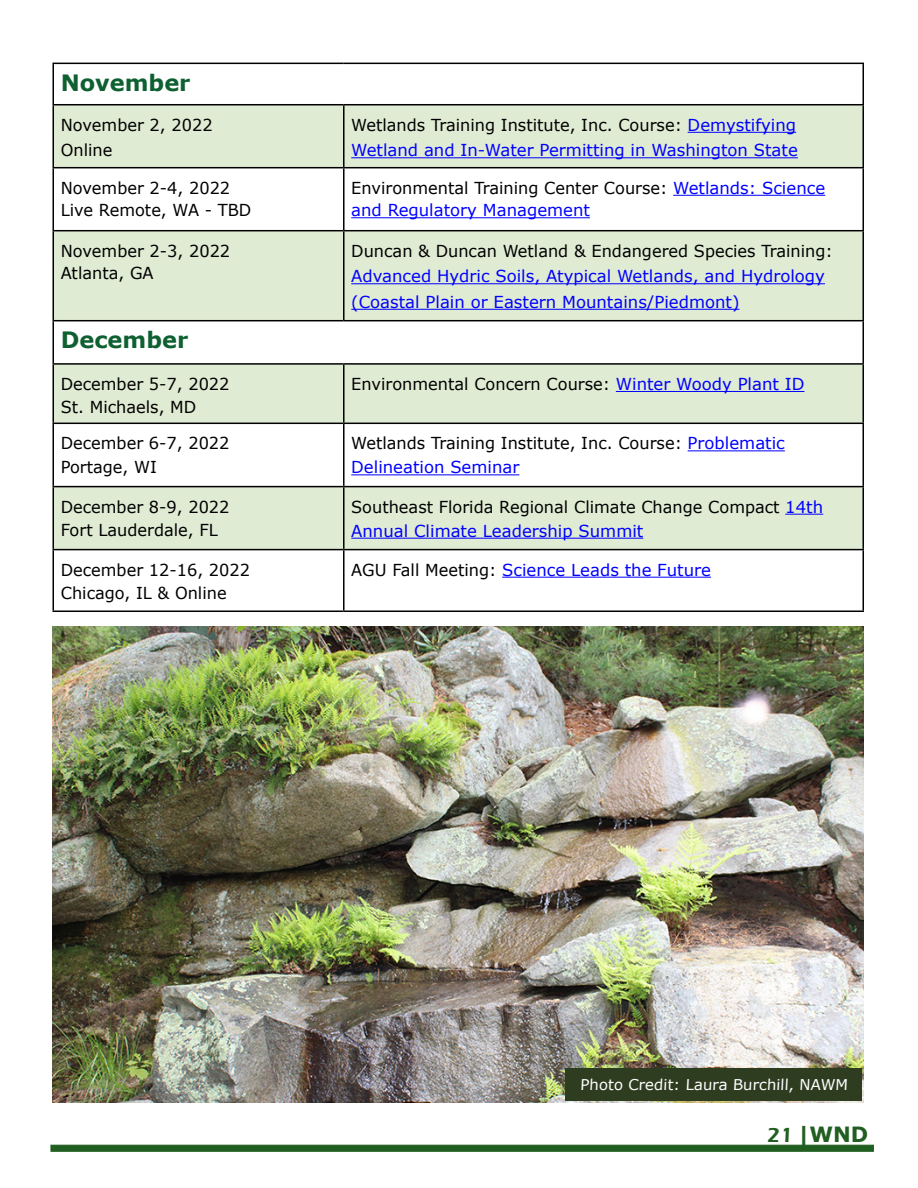
<style>
.page{position:relative;width:918px;height:1188px;background:#fff}
.page>*{position:absolute;margin:0;border:0;box-sizing:border-box;transform-origin:0 0}
.t1{font:700 22.5px "Verdana";color:#0e6031}
.t2{font:700 21px "Verdana";color:#215e21}
.t3{font:16.5px/23.2px "Verdana";color:#000}
.t4{font:16.5px/25.5px "Verdana";color:#00f}
.t5{font:14.85px "Verdana";color:#fff}
.s1{color:#000}
.s2{color:#00f}
.s3{font-family:"Eras ITC";font-weight:600}
</style>
<div class="page">
<div style="left:50px;top:1145px;width:824px;height:7px;background:#215e21;border:1px solid #215e21"></div>
<svg style="left:54px;top:105px;width:808px;height:444px;fill:#e0ebd3"></svg>
<hr style="left:52px;top:63px;width:292px;height:1px;background:#000">
<hr style="left:52px;top:64px;width:2px;height:40px;background:#000">
<hr style="left:344px;top:63px;width:520px;height:1px;background:#000">
<hr style="left:862px;top:64px;width:2px;height:40px;background:#000">
<hr style="left:52px;top:104px;width:292px;height:1px;background:#000">
<hr style="left:52px;top:105px;width:2px;height:62px;background:#000">
<hr style="left:344px;top:104px;width:520px;height:1px;background:#000">
<hr style="left:343px;top:105px;width:2px;height:62px;background:#000">
<hr style="left:862px;top:105px;width:2px;height:62px;background:#000">
<hr style="left:52px;top:167px;width:292px;height:1px;background:#000">
<hr style="left:52px;top:168px;width:2px;height:62px;background:#000">
<hr style="left:344px;top:167px;width:520px;height:1px;background:#000">
<hr style="left:343px;top:168px;width:2px;height:62px;background:#000">
<hr style="left:862px;top:168px;width:2px;height:62px;background:#000">
<hr style="left:52px;top:230px;width:292px;height:1px;background:#000">
<hr style="left:52px;top:231px;width:2px;height:89px;background:#000">
<hr style="left:344px;top:230px;width:520px;height:1px;background:#000">
<hr style="left:343px;top:231px;width:2px;height:89px;background:#000">
<hr style="left:862px;top:231px;width:2px;height:89px;background:#000">
<hr style="left:52px;top:320px;width:292px;height:1px;background:#000">
<hr style="left:52px;top:321px;width:2px;height:42px;background:#000">
<hr style="left:344px;top:320px;width:520px;height:1px;background:#000">
<hr style="left:862px;top:321px;width:2px;height:42px;background:#000">
<hr style="left:52px;top:363px;width:292px;height:2px;background:#000">
<hr style="left:52px;top:365px;width:2px;height:58px;background:#000">
<hr style="left:344px;top:363px;width:520px;height:2px;background:#000">
<hr style="left:343px;top:365px;width:2px;height:58px;background:#000">
<hr style="left:862px;top:365px;width:2px;height:58px;background:#000">
<hr style="left:52px;top:423px;width:292px;height:1px;background:#000">
<hr style="left:52px;top:424px;width:2px;height:62px;background:#000">
<hr style="left:344px;top:423px;width:520px;height:1px;background:#000">
<hr style="left:343px;top:424px;width:2px;height:62px;background:#000">
<hr style="left:862px;top:424px;width:2px;height:62px;background:#000">
<hr style="left:52px;top:486px;width:292px;height:1px;background:#000">
<hr style="left:52px;top:487px;width:2px;height:62px;background:#000">
<hr style="left:344px;top:486px;width:520px;height:1px;background:#000">
<hr style="left:343px;top:487px;width:2px;height:62px;background:#000">
<hr style="left:862px;top:487px;width:2px;height:62px;background:#000">
<hr style="left:52px;top:549px;width:292px;height:1px;background:#000">
<hr style="left:52px;top:550px;width:2px;height:60px;background:#000">
<hr style="left:344px;top:549px;width:520px;height:1px;background:#000">
<hr style="left:343px;top:550px;width:2px;height:60px;background:#000">
<hr style="left:862px;top:550px;width:2px;height:60px;background:#000">
<hr style="left:52px;top:610px;width:292px;height:2px;background:#000">
<hr style="left:344px;top:610px;width:520px;height:2px;background:#000">
<hr style="left:688px;top:132px;width:108px;height:1px;background:#00f">
<hr style="left:351px;top:157px;width:447px;height:1px;background:#00f">
<hr style="left:673px;top:195px;width:152px;height:1px;background:#00f">
<hr style="left:351px;top:217px;width:239px;height:1px;background:#00f">
<hr style="left:351px;top:283px;width:474px;height:1px;background:#00f">
<hr style="left:351px;top:309px;width:388px;height:1px;background:#00f">
<hr style="left:616px;top:391px;width:188px;height:1px;background:#00f">
<hr style="left:688px;top:450px;width:97px;height:1px;background:#00f">
<hr style="left:351px;top:474px;width:168px;height:1px;background:#00f">
<hr style="left:785px;top:514px;width:38px;height:1px;background:#00f">
<hr style="left:351px;top:538px;width:292px;height:1px;background:#00f">
<hr style="left:502px;top:577px;width:209px;height:1px;background:#00f">
<img style="left:52px;top:626px;width:812px;height:476px">
<div style="left:566px;top:1068px;width:296px;height:32px;background:#2e3c20"></div>
<h1 class="t1" style="left:61px;top:67px;width:131px">November</h1>
<p class="t3" style="left:61px;top:112px;width:153px;line-height:24.8px">November 2, 2022<br>Online</p>
<p class="t4" style="left:351px;top:112px;width:448px"><span class="s1">Wetlands Training Institute, Inc. Course:</span> Demystifying<br>Wetland and In-Water Permitting in Washington State</p>
<p class="t3" style="left:61px;top:177px;width:192px;line-height:21.8px">November 2-4, 2022<br>Live Remote, WA - TBD</p>
<p class="t4" style="left:351px;top:176px;width:475px;line-height:22.5px"><span class="s1">Environmental Training Center Course:</span> Wetlands: Science and Regulatory Management</p>
<p class="t3" style="left:61px;top:240px;width:171px;line-height:21.8px">November 2-3, 2022<br>Atlanta, GA</p>
<p class="t3" style="left:351px;top:239px;width:483px">Duncan &amp; Duncan Wetland &amp; Endangered Species Training:</p>
<p class="t4" style="left:351px;top:263px;width:475px">Advanced Hydric Soils, Atypical Wetlands, and Hydrology (Coastal Plain or Eastern Mountains/Piedmont)</p>
<h1 class="t1" style="left:61px;top:324px;width:129px">December</h1>
<p class="t3" style="left:61px;top:372px;width:170px">December 5-7, 2022<br>St. Michaels, MD</p>
<p class="t3" style="left:351px;top:372px;width:455px">Environmental Concern Course: <span class="s2">Winter Woody Plant ID</span></p>
<p class="t3" style="left:61px;top:432px;width:170px">December 6-7, 2022<br>Portage, WI</p>
<p class="t3" style="left:351px;top:431px;width:435px;line-height:24px">Wetlands Training Institute, Inc. Course: <span class="s2">Problematic<br>Delineation Seminar</span></p>
<p class="t3" style="left:61px;top:495px;width:170px">December 8-9, 2022<br>Fort Lauderdale, FL</p>
<p class="t3" style="left:351px;top:495px;width:473px;line-height:24px">Southeast Florida Regional Climate Change Compact <span class="s2">14th<br>Annual Climate Leadership Summit</span></p>
<p class="t3" style="left:61px;top:558px;width:191px">December 12-16, 2022<br>Chicago, IL &amp; Online</p>
<p class="t4" style="left:351px;top:557px;width:361px"><span class="s1">AGU Fall Meeting:</span> Science Leads the Future</p>
<p class="t5" style="left:580px;top:1074px;width:270px">Photo Credit: Laura Burchill, NAWM</p>
<p class="t2" style="left:767px;top:1120px;width:103px"><span class="s3">21</span> |WND</p>
</div>
